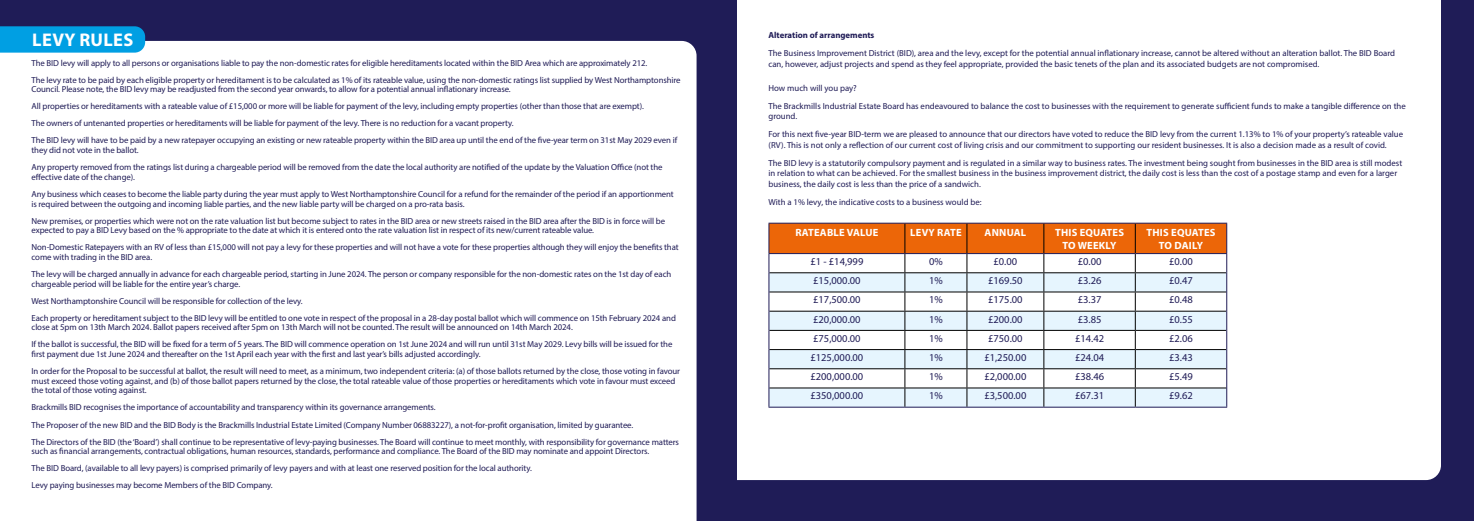
<style>
.page{position:relative;width:1474px;height:521px;background:#fff}
.page>*{position:absolute;margin:0;border:0;box-sizing:border-box;transform-origin:0 0}
.t1{font:700 18.38px "Myriad Pro";letter-spacing:.02em;color:#fff}
.t2{font:10.5px "Myriad Pro";color:#1f1b56}
.t3{font:700 10.5px/12.6px "Myriad Pro";letter-spacing:.02em;color:#fff;text-align:center}
.t4{font:8.75px/17.1px "Myriad Pro";letter-spacing:-.01em;color:#1f1b56}
.t5{font:700 8.75px "Myriad Pro";color:#1f1b56}
</style>
<div class="page">
<div style="left:0;top:0;width:1473px;height:521px;background:#1f1c57"></div>
<div style="left:0;top:41px;width:696px;height:480px;background:#fff"></div>
<div style="left:737px;top:0;width:703px;height:480px;background:#fff"></div>
<svg style="left:0;top:26px;width:145px;height:27px;background:#059ee1"></svg>
<hr style="left:768px;top:407px;width:136px;height:1px;background:#1f1b56">
<hr style="left:904px;top:407px;width:62px;height:1px;background:#1f1b56">
<hr style="left:966px;top:407px;width:77px;height:1px;background:#1f1b56">
<hr style="left:1043px;top:407px;width:92px;height:1px;background:#1f1b56">
<hr style="left:1135px;top:407px;width:92px;height:1px;background:#1f1b56">
<svg style="left:768px;top:223px;width:459px;height:184px;background:#e4d4c9"></svg>
<hr style="left:768px;top:253px;width:136px;height:1px;background:#1f1b56">
<hr style="left:904px;top:253px;width:62px;height:1px;background:#1f1b56">
<hr style="left:966px;top:253px;width:77px;height:1px;background:#1f1b56">
<hr style="left:1043px;top:253px;width:92px;height:1px;background:#1f1b56">
<hr style="left:1135px;top:253px;width:92px;height:1px;background:#1f1b56">
<h1 class="t1" style="left:32px;top:28px;width:103px">LEVY RULES</h1>
<p class="t5" style="left:768px;top:29px;width:107px">Alteration of arrangements</p>
<p class="t4" style="left:768px;top:48px;width:628px;line-height:10.5px">The Business Improvement District (BID), area and the levy, except for the potential annual inflationary increase, cannot be altered without an alteration ballot. The BID Board can, however, adjust projects and spend as they feel appropriate, provided the basic tenets of the plan and its associated budgets are not compromised.</p>
<p class="t4" style="left:32px;top:54px;width:650px">The BID levy will apply to all persons or organisations liable to pay the non-domestic rates for eligible hereditaments located within the BID Area which are approximately 212.<br>The levy rate to be paid by each eligible property or hereditament is to be calculated as 1% of its rateable value, using the non-domestic ratings list supplied by West Northamptonshire</p>
<p class="t4" style="left:32px;top:81px;width:647px">Council. Please note, the BID levy may be readjusted from the second year onwards, to allow for a potential annual inflationary increase.<br>All properties or hereditaments with a rateable value of £15,000 or more will be liable for payment of the levy, including empty properties (other than those that are exempt).<br>The owners of untenanted properties or hereditaments will be liable for payment of the levy. There is no reduction for a vacant property.<br>The BID levy will have to be paid by a new ratepayer occupying an existing or new rateable property within the BID area up until the end of the five-year term on 31st May 2029 even if</p>
<p class="t4" style="left:32px;top:141px;width:632px">they did not vote in the ballot.<br>Any property removed from the ratings list during a chargeable period will be removed from the date the local authority are notified of the update by the Valuation Office (not the</p>
<p class="t4" style="left:32px;top:168px;width:644px">effective date of the change).<br>Any business which ceases to become the liable party during the year must apply to West Northamptonshire Council for a refund for the remainder of the period if an apportionment</p>
<p class="t4" style="left:32px;top:195px;width:635px">is required between the outgoing and incoming liable parties, and the new liable party will be charged on a pro-rata basis.<br>New premises, or properties which were not on the rate valuation list but become subject to rates in the BID area or new streets raised in the BID area after the BID is in force will be</p>
<p class="t4" style="left:32px;top:222px;width:648px">expected to pay a BID Levy based on the % appropriate to the date at which it is entered onto the rate valuation list in respect of its new/current rateable value.<br>Non-Domestic Ratepayers with an RV of less than £15,000 will not pay a levy for these properties and will not have a vote for these properties although they will enjoy the benefits that</p>
<p class="t4" style="left:32px;top:248px;width:641px">come with trading in the BID area.<br>The levy will be charged annually in advance for each chargeable period, starting in June 2024. The person or company responsible for the non-domestic rates on the 1st day of each</p>
<p class="t4" style="left:32px;top:275px;width:646px">chargeable period will be liable for the entire year’s charge.<br>West Northamptonshire Council will be responsible for collection of the levy.<br>Each property or hereditament subject to the BID levy will be entitled to one vote in respect of the proposal in a 28-day postal ballot which will commence on 15th February 2024 and</p>
<p class="t4" style="left:32px;top:319px;width:642px">close at 5pm on 13th March 2024. Ballot papers received after 5pm on 13th March will not be counted. The result will be announced on 14th March 2024.<br>If the ballot is successful, the BID will be fixed for a term of 5 years. The BID will commence operation on 1st June 2024 and will run until 31st May 2029. Levy bills will be issued for the</p>
<p class="t4" style="left:32px;top:345px;width:650px">first payment due 1st June 2024 and thereafter on the 1st April each year with the first and last year’s bills adjusted accordingly.<br>In order for the Proposal to be successful at ballot, the result will need to meet, as a minimum, two independent criteria: (a) of those ballots returned by the close, those voting in favour</p>
<p class="t4" style="left:32px;top:376px;width:645px;line-height:9.6px">must exceed those voting against, and (b) of those ballot papers returned by the close, the total rateable value of those properties or hereditaments which vote in favour must exceed the total of those voting against.</p>
<p class="t4" style="left:32px;top:399px;width:649px">Brackmills BID recognises the importance of accountability and transparency within its governance arrangements.<br>The Proposer of the new BID and the BID Body is the Brackmills Industrial Estate Limited (Company Number 06883227), a not-for-profit organisation, limited by guarantee.<br>The Directors of the BID (the ‘Board’) shall continue to be representative of levy-paying businesses. The Board will continue to meet monthly, with responsibility for governance matters</p>
<p class="t4" style="left:32px;top:442px;width:619px">such as financial arrangements, contractual obligations, human resources, standards, performance and compliance. The Board of the BID may nominate and appoint Directors.<br>The BID Board, (available to all levy payers) is comprised primarily of levy payers and with at least one reserved position for the local authority.<br>Levy paying businesses may become Members of the BID Company.</p>
<p class="t4" style="left:768px;top:79px;width:639px;line-height:17.9px">How much will you pay?<br>The Brackmills Industrial Estate Board has endeavoured to balance the cost to businesses with the requirement to generate sufficient funds to make a tangible difference on the</p>
<p class="t4" style="left:768px;top:107px;width:636px;line-height:17.9px">ground.<br>For this next five-year BID-term we are pleased to announce that our directors have voted to reduce the BID levy from the current 1.13% to 1% of your property’s rateable value</p>
<p class="t4" style="left:768px;top:136px;width:635px;line-height:17.9px">(RV). This is not only a reflection of our current cost of living crisis and our commitment to supporting our resident businesses. It is also a decision made as a result of covid.<br>The BID levy is a statutorily compulsory payment and is regulated in a similar way to business rates. The investment being sought from businesses in the BID area is still modest</p>
<p class="t4" style="left:768px;top:168px;width:630px;line-height:10.5px">in relation to what can be achieved. For the smallest business in the business improvement district, the daily cost is less than the cost of a postage stamp and even for a larger business, the daily cost is less than the price of a sandwich.</p>
<p class="t4" style="left:768px;top:193px;width:215px">With a 1% levy, the indicative costs to a business would be:</p>
<p class="t3" style="left:795px;top:226px;width:84px">RATEABLE VALUE</p>
<p class="t3" style="left:910px;top:226px;width:53px">LEVY RATE</p>
<p class="t3" style="left:984px;top:226px;width:43px">ANNUAL</p>
<p class="t3" style="left:1055px;top:226px;width:70px">THIS EQUATES<br>TO WEEKLY</p>
<p class="t3" style="left:1146px;top:226px;width:70px">THIS EQUATES<br>TO DAILY</p>
<p class="t2" style="left:810px;top:255px;width:54px">£1 - £14,999</p>
<p class="t2" style="left:929px;top:255px;width:15px">0%</p>
<p class="t2" style="left:993px;top:255px;width:25px">£0.00</p>
<p class="t2" style="left:1077px;top:255px;width:25px">£0.00</p>
<p class="t2" style="left:1169px;top:255px;width:25px">£0.00</p>
<p class="t2" style="left:813px;top:274px;width:49px">£15,000.00</p>
<p class="t2" style="left:929px;top:274px;width:15px">1%</p>
<p class="t2" style="left:988px;top:274px;width:36px">£169.50</p>
<p class="t2" style="left:1077px;top:274px;width:25px">£3.26</p>
<p class="t2" style="left:1169px;top:274px;width:25px">£0.47</p>
<p class="t2" style="left:813px;top:293px;width:49px">£17,500.00</p>
<p class="t2" style="left:929px;top:293px;width:15px">1%</p>
<p class="t2" style="left:988px;top:293px;width:36px">£175.00</p>
<p class="t2" style="left:1077px;top:293px;width:25px">£3.37</p>
<p class="t2" style="left:1169px;top:293px;width:25px">£0.48</p>
<p class="t2" style="left:813px;top:312px;width:49px">£20,000.00</p>
<p class="t2" style="left:929px;top:312px;width:15px">1%</p>
<p class="t2" style="left:988px;top:312px;width:36px">£200.00</p>
<p class="t2" style="left:1077px;top:312px;width:25px">£3.85</p>
<p class="t2" style="left:1169px;top:312px;width:25px">£0.55</p>
<p class="t2" style="left:813px;top:332px;width:49px">£75,000.00</p>
<p class="t2" style="left:929px;top:332px;width:15px">1%</p>
<p class="t2" style="left:988px;top:332px;width:36px">£750.00</p>
<p class="t2" style="left:1075px;top:332px;width:31px">£14.42</p>
<p class="t2" style="left:1169px;top:332px;width:25px">£2.06</p>
<p class="t2" style="left:810px;top:351px;width:54px">£125,000.00</p>
<p class="t2" style="left:929px;top:351px;width:15px">1%</p>
<p class="t2" style="left:984px;top:351px;width:44px">£1,250.00</p>
<p class="t2" style="left:1075px;top:351px;width:31px">£24.04</p>
<p class="t2" style="left:1169px;top:351px;width:25px">£3.43</p>
<p class="t2" style="left:810px;top:370px;width:54px">£200,000.00</p>
<p class="t2" style="left:929px;top:370px;width:15px">1%</p>
<p class="t2" style="left:984px;top:370px;width:44px">£2,000.00</p>
<p class="t2" style="left:1075px;top:370px;width:31px">£38.46</p>
<p class="t2" style="left:1169px;top:370px;width:25px">£5.49</p>
<p class="t2" style="left:810px;top:389px;width:54px">£350,000.00</p>
<p class="t2" style="left:929px;top:389px;width:15px">1%</p>
<p class="t2" style="left:984px;top:389px;width:44px">£3,500.00</p>
<p class="t2" style="left:1075px;top:389px;width:31px">£67.31</p>
<p class="t2" style="left:1169px;top:389px;width:25px">£9.62</p>
</div>
